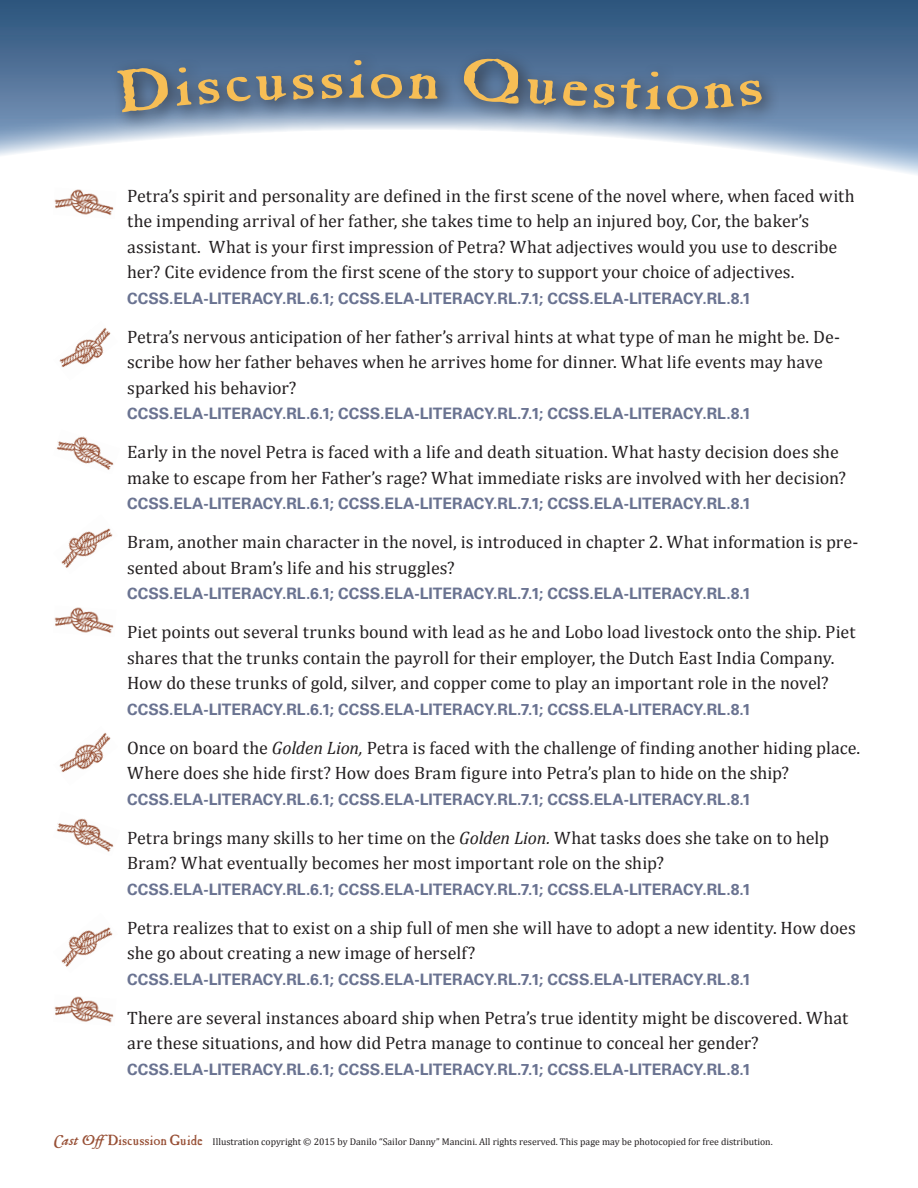
<style>
.page{position:relative;width:918px;height:1188px;background:#fff}
.page>*{position:absolute;margin:0;border:0;box-sizing:border-box;transform-origin:0 0}
.t1{font:60px "OPTI Caslon Antique";color:#f7be55;scale:1.27 1}
.List_Paragraph{font:18px/25.5px "Cambria";color:#231f20}
.List_Paragraph-2{font:700 15.75px "Univers LT Std";color:#6a7391}
.t2{font:9.75px "Cambria";color:#231f20}
.s1{font-style:italic}
.s2{font-family:"P22 Mayflower";font-style:italic;font-size:15px;color:#974f35}
.s3{font-family:"OPTI Caslon Antique";font-size:15px;color:#974f35}
</style>
<div class="page">
<svg style="left:0;top:0;width:918px;height:175px"></svg>
<img style="left:59px;top:328px;width:52px;height:40px">
<img style="left:59px;top:732px;width:52px;height:40px">
<img style="left:61px;top:528px;width:52px;height:40px">
<img style="left:61px;top:927px;width:52px;height:40px">
<img style="left:54px;top:189px;width:60px;height:27px">
<img style="left:54px;top:607px;width:60px;height:26px">
<img style="left:54px;top:996px;width:60px;height:27px">
<img style="left:56px;top:436px;width:58px;height:34px">
<img style="left:56px;top:818px;width:58px;height:34px">
<div style="left:108px;top:48px;width:673px;height:83px;background:#231f20;opacity:.75"></div>
<svg style="left:117px;top:65px;width:75px;height:48px;background:#516987"></svg>
<svg style="left:198px;top:78px;width:22px;height:27px"></svg>
<svg style="left:226px;top:75px;width:60px;height:28px;background:#516987"></svg>
<svg style="left:293px;top:74px;width:49px;height:26px"></svg>
<svg style="left:371px;top:73px;width:67px;height:26px;background:#4e6683"></svg>
<svg style="left:462px;top:57px;width:199px;height:53px;background:#516b8b"></svg>
<svg style="left:667px;top:79px;width:96px;height:32px;background:#546b89"></svg>
<p class="t1" style="left:346px;top:42px;width:17px">i</p>
<p class="List_Paragraph" style="left:127px;top:183px;width:729px">Petra’s spirit and personality are defined in the first scene of the novel where, when faced with the impending arrival of her father, she takes time to help an injured boy, Cor, the baker’s assistant. What is your first impression of Petra? What adjectives would you use to describe her? Cite evidence from the first scene of the story to support your choice of adjectives.</p>
<p class="List_Paragraph-2" style="left:127px;top:289px;width:625px">CCSS.ELA-LITERACY.RL.6.1; CCSS.ELA-LITERACY.RL.7.1; CCSS.ELA-LITERACY.RL.8.1</p>
<p class="List_Paragraph" style="left:127px;top:324px;width:714px">Petra’s nervous anticipation of her father’s arrival hints at what type of man he might be. De&shy;scribe how her father behaves when he arrives home for dinner. What life events may have sparked his behavior?</p>
<p class="List_Paragraph-2" style="left:127px;top:404px;width:625px">CCSS.ELA-LITERACY.RL.6.1; CCSS.ELA-LITERACY.RL.7.1; CCSS.ELA-LITERACY.RL.8.1</p>
<p class="List_Paragraph" style="left:127px;top:439px;width:721px">Early in the novel Petra is faced with a life and death situation. What hasty decision does she make to escape from her Father’s rage? What immediate risks are involved with her decision?</p>
<p class="List_Paragraph-2" style="left:127px;top:494px;width:625px">CCSS.ELA-LITERACY.RL.6.1; CCSS.ELA-LITERACY.RL.7.1; CCSS.ELA-LITERACY.RL.8.1</p>
<p class="List_Paragraph" style="left:127px;top:529px;width:733px">Bram, another main character in the novel, is introduced in chapter 2. What information is pre&shy;sented about Bram’s life and his struggles?</p>
<p class="List_Paragraph-2" style="left:127px;top:584px;width:625px">CCSS.ELA-LITERACY.RL.6.1; CCSS.ELA-LITERACY.RL.7.1; CCSS.ELA-LITERACY.RL.8.1</p>
<p class="List_Paragraph" style="left:127px;top:619px;width:730px">Piet points out several trunks bound with lead as he and Lobo load livestock onto the ship. Piet shares that the trunks contain the payroll for their employer, the Dutch East India Company.<br>How do these trunks of gold, silver, and copper come to play an important role in the novel?</p>
<p class="List_Paragraph-2" style="left:127px;top:700px;width:625px">CCSS.ELA-LITERACY.RL.6.1; CCSS.ELA-LITERACY.RL.7.1; CCSS.ELA-LITERACY.RL.8.1</p>
<p class="List_Paragraph" style="left:127px;top:735px;width:735px">Once on board the <span class="s1">Golden Lion,</span> Petra is faced with the challenge of finding another hiding place.<br>Where does she hide first? How does Bram figure into Petra’s plan to hide on the ship?</p>
<p class="List_Paragraph-2" style="left:127px;top:790px;width:625px">CCSS.ELA-LITERACY.RL.6.1; CCSS.ELA-LITERACY.RL.7.1; CCSS.ELA-LITERACY.RL.8.1</p>
<p class="List_Paragraph" style="left:127px;top:825px;width:704px">Petra brings many skills to her time on the <span class="s1">Golden Lion.</span> What tasks does she take on to help<br>Bram? What eventually becomes her most important role on the ship?</p>
<p class="List_Paragraph-2" style="left:127px;top:880px;width:625px">CCSS.ELA-LITERACY.RL.6.1; CCSS.ELA-LITERACY.RL.7.1; CCSS.ELA-LITERACY.RL.8.1</p>
<p class="List_Paragraph" style="left:127px;top:915px;width:730px">Petra realizes that to exist on a ship full of men she will have to adopt a new identity. How does she go about creating a new image of herself?</p>
<p class="List_Paragraph-2" style="left:127px;top:970px;width:625px">CCSS.ELA-LITERACY.RL.6.1; CCSS.ELA-LITERACY.RL.7.1; CCSS.ELA-LITERACY.RL.8.1</p>
<p class="List_Paragraph" style="left:127px;top:1005px;width:723px">There are several instances aboard ship when Petra’s true identity might be discovered. What are these situations, and how did Petra manage to continue to conceal her gender?</p>
<p class="List_Paragraph-2" style="left:127px;top:1060px;width:625px">CCSS.ELA-LITERACY.RL.6.1; CCSS.ELA-LITERACY.RL.7.1; CCSS.ELA-LITERACY.RL.8.1</p>
<p class="t2" style="left:54px;top:1136px;width:720px"><span class="s2">Cast Off</span><span class="s3">Discussion Guide</span> Illustration copyright © 2015 by Danilo “Sailor Danny” Mancini. All rights reserved. This page may be photocopied for free distribution.</p>
</div>
